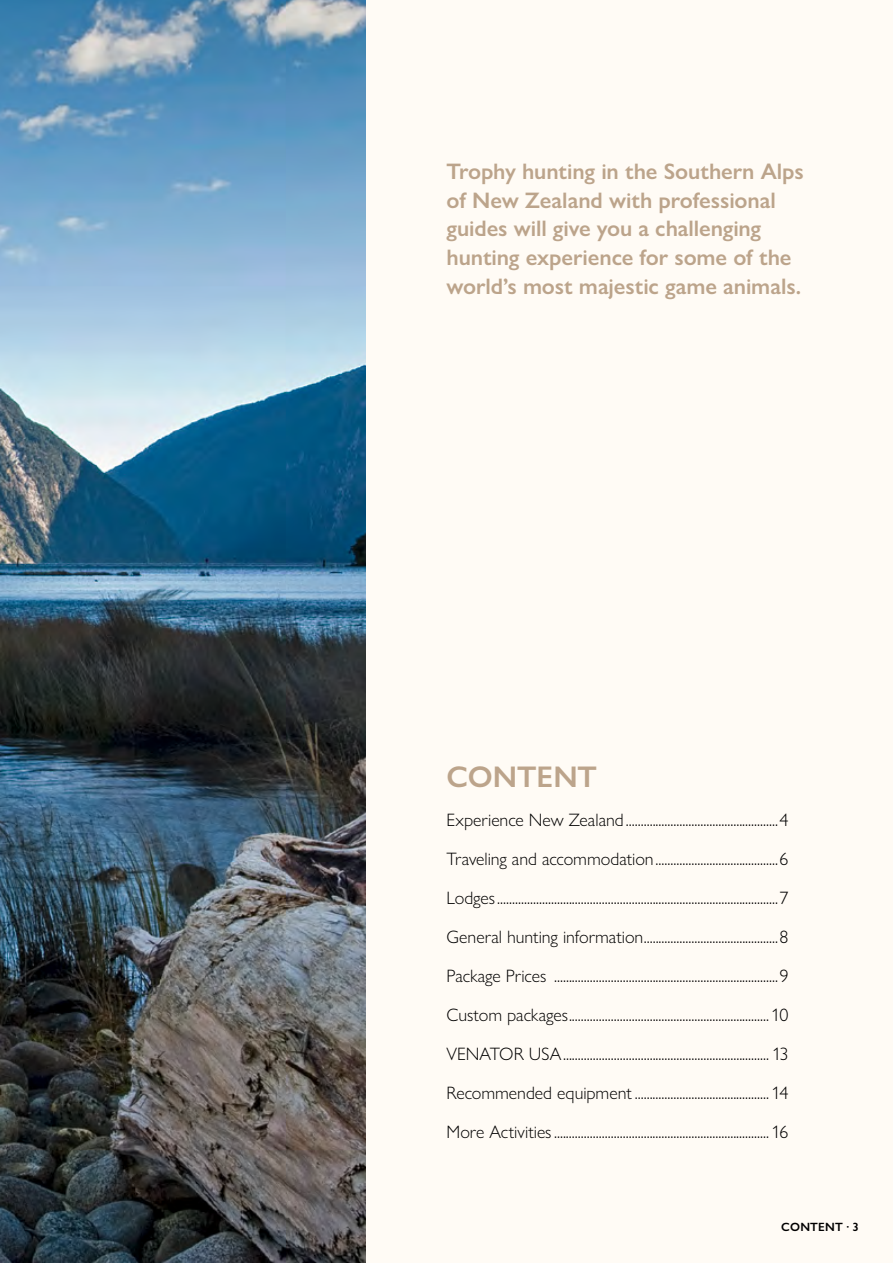
<style>
.page{position:relative;width:893px;height:1263px;background:#fff}
.page>*{position:absolute;margin:0;border:0;box-sizing:border-box;transform-origin:0 0}
.t1{font:600 30px "Gill Sans Nova";letter-spacing:-.005em;color:#bca48b}
.t2{font:600 22.5px/28.5px "Gill Sans Nova";letter-spacing:-.005em;color:#bca48b}
.t3{font:300 18px/39px "Gill Sans Nova";color:#000;text-align:justify}
.t4{font:600 12px "Gill Sans Nova";color:#000}
</style>
<div class="page">
<img style="left:0;top:0;width:366px;height:1263px">
<div style="left:366px;top:0;width:527px;height:1263px;background:#fffbf5"></div>
<p class="t2" style="left:446px;top:157px;width:359px">Trophy hunting in the Southern Alps of New Zealand with professional guides will give you a challenging hunting experience for some of the world’s most majestic game animals.</p>
<h1 class="t1" style="left:446px;top:758px;width:152px">CONTENT</h1>
<p class="t3" style="left:446px;top:800px;width:344px">Experience New Zealand...................................................4<br>Traveling and accommodation.........................................6<br>Lodges..............................................................................................7<br>General hunting information.............................................8<br>Package Prices ...........................................................................9<br>Custom packages...................................................................10<br>VENATOR USA..................................................................... 13<br>Recommended equipment ............................................. 14<br>More Activities........................................................................ 16</p>
<p class="t4" style="left:781px;top:1219px;width:29px">Content</p>
<p class="t4" style="left:846px;top:1219px;width:14px">· 3</p>
</div>
